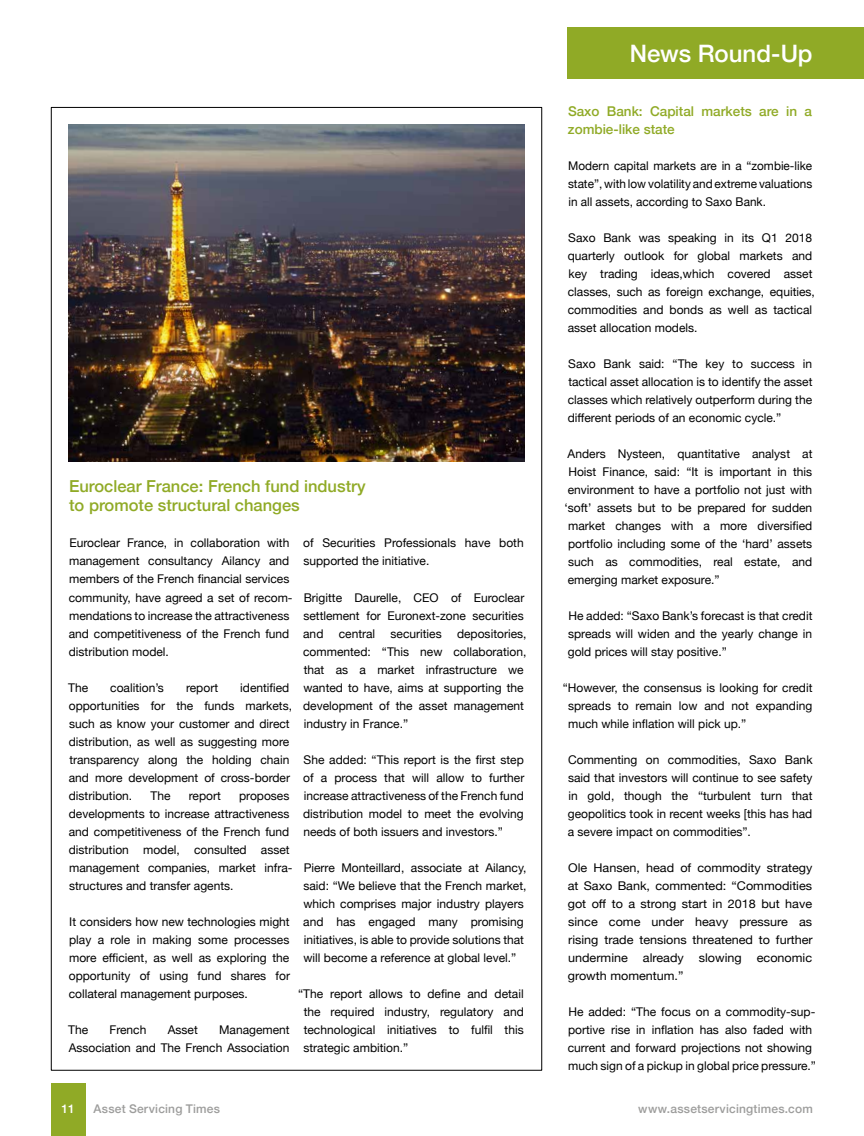
<style>
.page{position:relative;width:864px;height:1136px;background:#fff}
.page>*{position:absolute;margin:0;border:0;box-sizing:border-box;transform-origin:0 0}
.t1{font:500 24px "Helvetica Neue";letter-spacing:-.005em;color:#fff}
.t2{font:500 16.5px/19.8px "Helvetica Neue";color:#90aa26}
.t3{font:500 13.5px/18px "Helvetica Neue";color:#90aa26}
.t4{font:12px/18px "Helvetica Neue";color:#000;text-align:justify}
.t5{font:12px/18px "Helvetica Neue";color:#000;text-align:justify;scale:1.05 1}
.t6{font:500 12px "Helvetica Neue";letter-spacing:.015em;color:#9d9d9c}
.t7{font:500 12px "Helvetica Neue";color:#fff}
</style>
<div class="page">
<div style="left:567px;top:28px;width:296px;height:51px;background:#90aa26"></div>
<img style="left:68px;top:124px;width:456px;height:337px">
<div style="left:51px;top:1083px;width:34px;height:52px;background:#90aa26"></div>
<h2 class="t2" style="left:69px;top:475px;width:298px">Euroclear France: French fund industry to promote structural changes</h2>
<p class="t4" style="left:69px;top:534px;width:225px;text-align:left">Euroclear France, in collaboration with management consultancy Ailancy and members of the French financial services community, have agreed a set of recom&shy;mendations to increase the attractiveness and competitiveness of the French fund distribution model.</p>
<p class="t4" style="left:68px;top:678px;width:22px">The</p>
<p class="t4" style="left:110px;top:678px;width:55px">coalition’s</p>
<p class="t4" style="left:186px;top:678px;width:34px">report</p>
<p class="t4" style="left:303px;top:534px;width:222px">of Securities Professionals have both supported the initiative.</p>
<p class="t4" style="left:303px;top:588px;width:222px">Brigitte Daurelle, CEO of Euroclear settlement for Euronext-zone securities and</p>
<p class="t4" style="left:303px;top:624px;width:225px;text-align:left;text-indent:154px">depositories, commented: “This new collaboration, that as a market infrastructure we wanted to have, aims at supporting the development of the asset management industry in France.”</p>
<p class="t4" style="left:303px;top:750px;width:222px">She added: “This report is the first step of a process that will allow to further increase attractiveness of the French fund distribution model to meet the evolving needs of both issuers and investors.”</p>
<p class="t4" style="left:303px;top:858px;width:225px;text-align:left">Pierre Monteillard, associate at Ailancy, said: “We believe that the French market, which comprises major industry players and has engaged many promising initiatives, is able to provide solutions that will become a reference at global level.”</p>
<p class="t4" style="left:303px;top:984px;width:222px;text-indent:-5px">“The report allows to define and detail the required industry, regulatory and technological initiatives to fulfil this strategic ambition.”</p>
<p class="t4" style="left:338px;top:624px;width:38px">central</p>
<p class="t4" style="left:390px;top:624px;width:53px">securities</p>
<p class="t4" style="left:69px;top:678px;width:225px;text-align:left;text-indent:171px">identified opportunities for the funds markets, such as know your customer and direct distribution, as well as suggesting more transparency along the holding chain and more development of cross-border distribution.</p>
<p class="t4" style="left:150px;top:786px;width:22px">The</p>
<p class="t4" style="left:189px;top:786px;width:34px">report</p>
<p class="t4" style="left:69px;top:786px;width:225px;text-align:left;text-indent:170px">proposes developments to increase attractiveness and competitiveness of the French fund distribution model, consulted asset management companies, market infra&shy;structures and transfer agents.</p>
<p class="t4" style="left:69px;top:912px;width:222px">It considers how new technologies might play a role in making some processes more efficient, as well as exploring the opportunity of using fund shares for collateral management purposes.</p>
<p class="t4" style="left:68px;top:1020px;width:22px">The</p>
<p class="t4" style="left:109px;top:1020px;width:38px">French</p>
<p class="t4" style="left:168px;top:1020px;width:31px">Asset</p>
<p class="t4" style="left:69px;top:1020px;width:222px;text-align:right">Management<br>Association and The French Association</p>
<h1 class="t1" style="left:629px;top:38px;width:184px">News Round-Up</h1>
<p class="t3" style="left:567px;top:102px;width:245px">Saxo Bank: Capital markets are in a zombie-like state</p>
<p class="t4" style="left:568px;top:156px;width:245px">Modern capital markets are in a “zombie-like state”, with low volatility and extreme valuations in all assets, according to Saxo Bank.</p>
<p class="t4" style="left:567px;top:228px;width:248px;text-align:left">Saxo Bank was speaking in its Q1 2018 quarterly outlook for global markets and key trading ideas,which covered asset classes, such as foreign exchange, equities, commodities and bonds as well as tactical asset allocation models.</p>
<p class="t4" style="left:567px;top:354px;width:246px">Saxo Bank said: “The key to success in tactical asset allocation is to identify the asset classes which relatively outperform during the different periods of an economic cycle.”</p>
<p class="t4" style="left:567px;top:444px;width:246px">Anders Nysteen, quantitative analyst at</p>
<p class="t4" style="left:568px;top:462px;width:245px">Hoist Finance, said: “It is important in this</p>
<p class="t4" style="left:567px;top:480px;width:246px">environment to have a portfolio not just with</p>
<p class="t4" style="left:564px;top:498px;width:249px">‘soft’ assets but to be prepared for sudden</p>
<p class="t4" style="left:568px;top:516px;width:245px">market changes with a more diversified</p>
<p class="t4" style="left:568px;top:534px;width:245px">portfolio including some of the ‘hard’ assets</p>
<p class="t4" style="left:568px;top:552px;width:245px">such as commodities, real estate, and</p>
<p class="t4" style="left:567px;top:570px;width:153px">emerging market exposure.”</p>
<p class="t4" style="left:567px;top:606px;width:246px">He added: “Saxo Bank’s forecast is that credit spreads will widen and the yearly change in gold prices will stay positive.”</p>
<p class="t4" style="left:568px;top:678px;width:246px;text-indent:-5px">“However, the consensus is looking for credit spreads to remain low and not expanding much while inflation will pick up.”</p>
<p class="t4" style="left:567px;top:750px;width:246px">Commenting on commodities, Saxo Bank said that investors will continue to see safety in gold, though the “turbulent turn that geopolitics took in recent weeks [this has had a severe impact on commodities”.</p>
<p class="t5" style="left:567px;top:858px;width:235px">Ole Hansen, head of commodity strategy at Saxo Bank, commented: “Commodities got off to a strong start in 2018 but have since come under heavy pressure as rising trade tensions threatened to further undermine already slowing economic growth momentum.”</p>
<p class="t4" style="left:567px;top:1002px;width:250px;text-align:left">He added: “The focus on a commodity-sup&shy;portive rise in inflation has also faded with current and forward projections not showing much sign of a pickup in global price pressure.”</p>
<p class="t7" style="left:61px;top:1101px;width:15px">11</p>
<p class="t6" style="left:94px;top:1101px;width:128px">Asset Servicing Times</p>
<p class="t6" style="left:638px;top:1101px;width:176px">www.assetservicingtimes.com</p>
</div>
